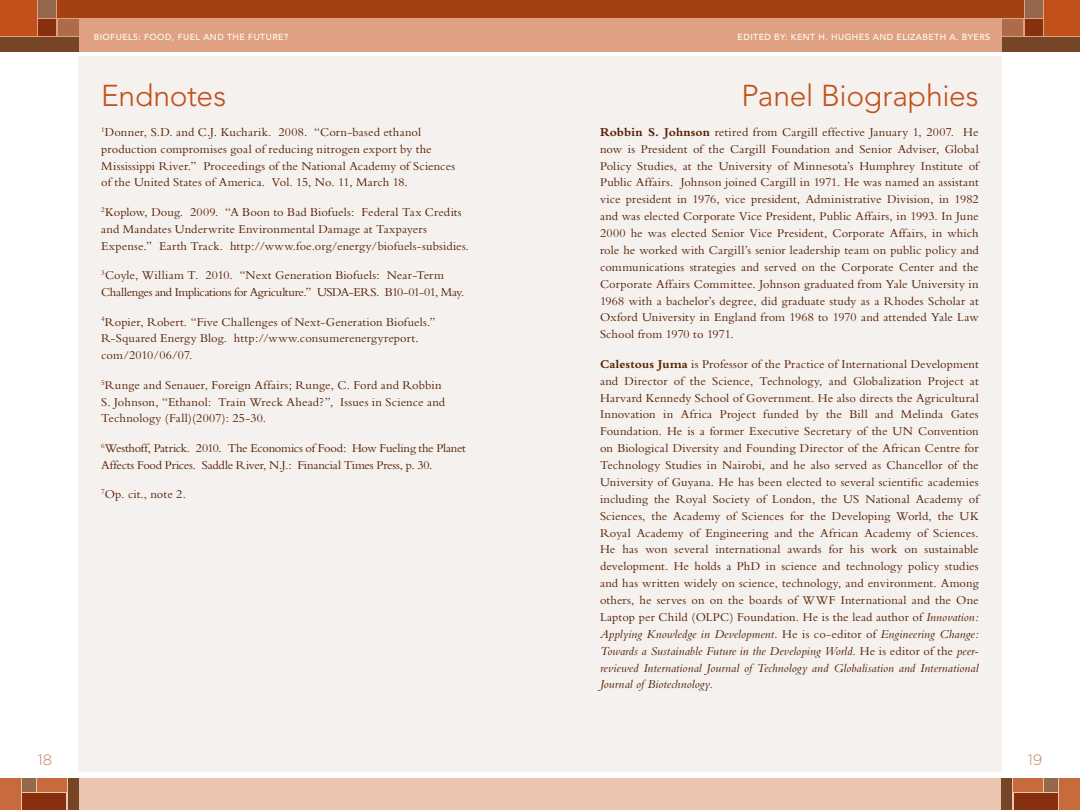
<style>
.page{position:relative;width:1080px;height:810px;background:#fff}
.page>*{position:absolute;margin:0;border:0;box-sizing:border-box;transform-origin:0 0}
.t1{font:300 30px "Avenir";letter-spacing:-.015em;color:#c1501a}
.t2{font:300 15px "Gotham";color:#c7805c}
.t3{font:12.5px/16.9px "Bembo";letter-spacing:.005em;color:#541e00}
.t4{font:12.5px/16.9px "Bembo";letter-spacing:-.02em;color:#541e00}
.t5{font:500 8.75px "Avenir";letter-spacing:.05em;color:#fff}
.s1{font-weight:700}
.s2{font-style:italic}
</style>
<div class="page">
<div style="left:0;top:0;width:540px;height:51px;background:#dfa181"></div>
<div style="left:0;top:0;width:36px;height:35px;background:#c1501a"></div>
<div style="left:0;top:37px;width:79px;height:14px;background:#764526"></div>
<div style="left:38px;top:0;width:18px;height:17px;background:#96684b"></div>
<div style="left:58px;top:0;width:482px;height:17px;background:#a54013"></div>
<div style="left:38px;top:19px;width:18px;height:16px;background:#88300d"></div>
<div style="left:58px;top:19px;width:21px;height:16px;background:#ae6b49"></div>
<div style="left:79px;top:56px;width:461px;height:716px;background:#f5f1ee"></div>
<div style="left:0;top:778px;width:540px;height:32px;background:#ecc5b1"></div>
<div style="left:0;top:778px;width:20px;height:32px;background:#c76b3d"></div>
<div style="left:22px;top:778px;width:13px;height:14px;background:#96684b"></div>
<div style="left:22px;top:793px;width:44px;height:17px;background:#88300d"></div>
<div style="left:68px;top:778px;width:11px;height:32px;background:#764526"></div>
<div style="left:37px;top:778px;width:29px;height:14px;background:#c76b3d"></div>
<div style="left:540px;top:0;width:540px;height:51px;background:#dfa181"></div>
<div style="left:540px;top:56px;width:461px;height:716px;background:#f5f1ee"></div>
<div style="left:1045px;top:0;width:35px;height:35px;background:#c1501a"></div>
<div style="left:1002px;top:37px;width:78px;height:14px;background:#764526"></div>
<div style="left:1025px;top:0;width:18px;height:17px;background:#96684b"></div>
<div style="left:540px;top:0;width:483px;height:17px;background:#a54013"></div>
<div style="left:1025px;top:19px;width:18px;height:16px;background:#88300d"></div>
<div style="left:1002px;top:19px;width:21px;height:16px;background:#ae6b49"></div>
<div style="left:540px;top:778px;width:540px;height:32px;background:#ecc5b1"></div>
<div style="left:1060px;top:778px;width:20px;height:32px;background:#c76b3d"></div>
<div style="left:1045px;top:778px;width:13px;height:14px;background:#96684b"></div>
<div style="left:1014px;top:793px;width:44px;height:17px;background:#88300d"></div>
<div style="left:1001px;top:778px;width:11px;height:32px;background:#764526"></div>
<div style="left:1014px;top:778px;width:29px;height:14px;background:#c76b3d"></div>
<p class="t5" style="left:94px;top:32px;width:196px">BIOFUELS: FOOD, FUEL AND THE FUTURE?</p>
<p class="t1" style="left:101px;top:78px;width:126px">Endnotes</p>
<p class="t3" style="left:101px;top:123px;width:355px"><sup>1</sup>Donner, S.D. and C.J. Kucharik. 2008. “Corn-based ethanol production compromises goal of reducing nitrogen export by the Mississippi River.” Proceedings of the National Academy of Sciences of the United States of America. Vol. 15, No. 11, March 18.</p>
<p class="t3" style="left:101px;top:203px;width:369px"><sup>2</sup>Koplow, Doug. 2009. “A Boon to Bad Biofuels: Federal Tax Credits and Mandates Underwrite Environmental Damage at Taxpayers<br>Expense.” Earth Track. http://www.foe.org/energy/biofuels-subsidies.</p>
<p class="t3" style="left:101px;top:267px;width:365px"><sup>3</sup>Coyle, William T. 2010. “Next Generation Biofuels: Near-Term<br>Challenges and Implications for Agriculture.” USDA-ERS. B10-01-01, May.</p>
<p class="t3" style="left:101px;top:313px;width:336px"><sup>4</sup>Ropier, Robert. “Five Challenges of Next-Generation Biofuels.”<br>R-Squared Energy Blog. http://www.consumerenergyreport. com/2010/06/07.</p>
<p class="t3" style="left:101px;top:376px;width:345px"><sup>5</sup>Runge and Senauer, Foreign Affairs; Runge, C. Ford and Robbin<br>S. Johnson, “Ethanol: Train Wreck Ahead?”, Issues in Science and<br>Technology (Fall)(2007): 25-30.</p>
<p class="t4" style="left:101px;top:439px;width:366px"><sup>6</sup>Westhoff, Patrick. 2010. The Economics of Food: How Fueling the Planet<br>Affects Food Prices. Saddle River, N.J.: Financial Times Press, p. 30.</p>
<p class="t3" style="left:101px;top:486px;width:86px"><sup>7</sup>Op. cit., note 2.</p>
<p class="t2" style="left:38px;top:752px;width:16px">18</p>
<p class="t5" style="left:738px;top:32px;width:253px">EDITED BY: KENT H . H UGHES AND ELIZABETH A. BYERS</p>
<p class="t1" style="left:742px;top:78px;width:239px">Panel Biographies</p>
<p class="t3" style="left:600px;top:123px;width:380px;text-align:justify"><span class="s1">Robbin S. Johnson</span> retired from Cargill effective January 1, 2007. He now is President of the Cargill Foundation and Senior Adviser, Global Policy Studies, at the University of Minnesota’s Humphrey Institute of Public Affairs. Johnson joined Cargill in 1971. He was named an assistant vice president in 1976, vice president, Administrative Division, in 1982 and was elected Corporate Vice President, Public Affairs, in 1993. In June 2000 he was elected Senior Vice President, Corporate Affairs, in which role he worked with Cargill’s senior leadership team on public policy and communications strategies and served on the Corporate Center and the Corporate Affairs Committee. Johnson graduated from Yale University in 1968 with a bachelor’s degree, did graduate study as a Rhodes Scholar at Oxford University in England from 1968 to 1970 and attended Yale Law School from 1970 to 1971.</p>
<p class="t3" style="left:600px;top:355px;width:380px;text-align:justify"><span class="s1">Calestous Juma</span> is Professor of the Practice of International Development and Director of the Science, Technology, and Globalization Project at Harvard Kennedy School of Government. He also directs the Agricultural Innovation in Africa Project funded by the Bill and Melinda Gates Foundation. He is a former Executive Secretary of the UN Convention on Biological Diversity and Founding Director of the African Centre for Technology Studies in Nairobi, and he also served as Chancellor of the University of Guyana. He has been elected to several scientific academies including the Royal Society of London, the US National Academy of Sciences, the Academy of Sciences for the Developing World, the UK Royal Academy of Engineering and the African Academy of Sciences.<br>He has won several international awards for his work on sustainable development. He holds a PhD in science and technology policy studies and has written widely on science, technology, and environment. Among others, he serves on on the boards of WWF International and the One Laptop per Child (OLPC) Foundation. He is the lead author of <span class="s2">Innovation:<br>Applying Knowledge in Development.</span> He is co-editor of <span class="s2">Engineering Change:<br>Towards a Sustainable Future in the Developing World.</span> He is editor of the <span class="s2">peer&shy;reviewed International Journal of Technology and Globalisation and International Journal of Biotechnology.</span></p>
<p class="t2" style="left:1028px;top:752px;width:16px">19</p>
</div>
